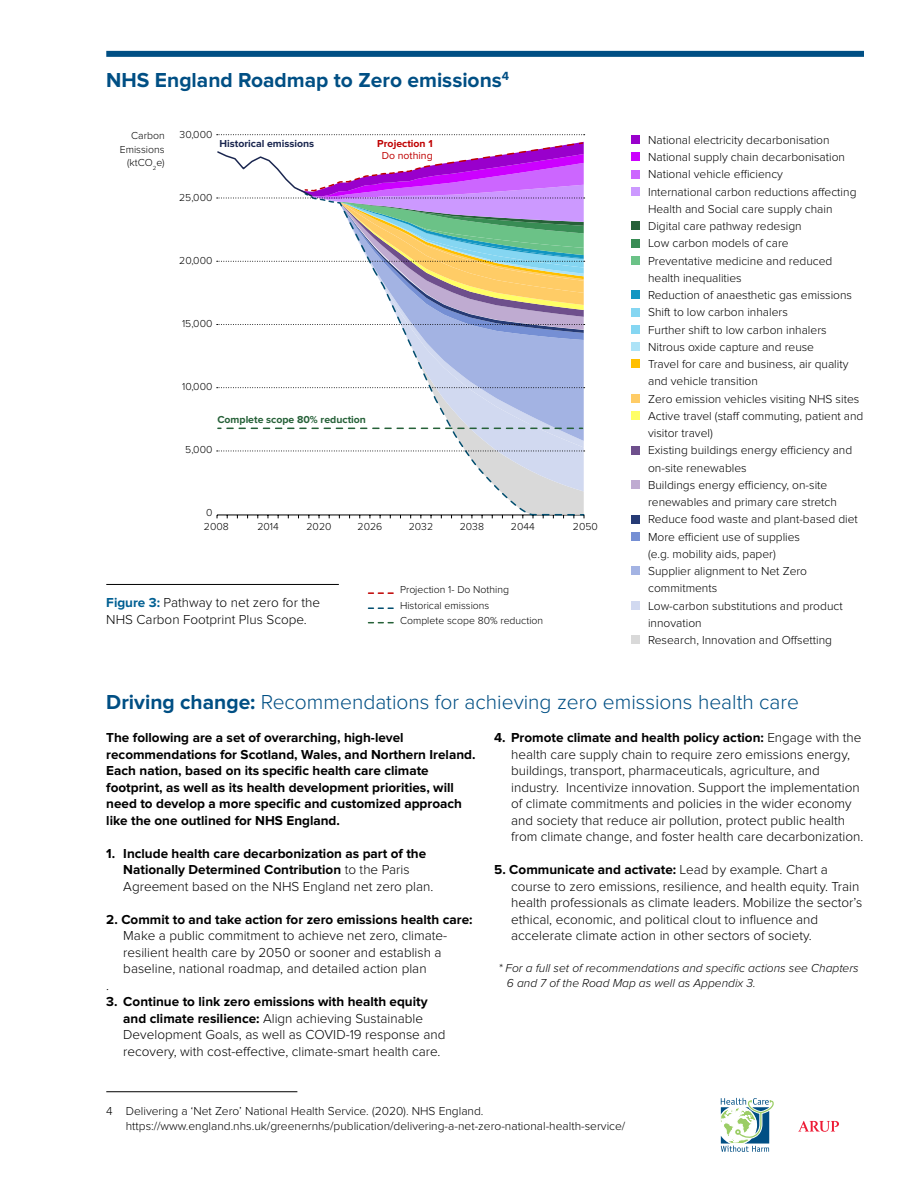
<style>
.page{position:relative;width:918px;height:1188px;background:#fff}
.page>*{position:absolute;margin:0;border:0;box-sizing:border-box;transform-origin:0 0}
.t1{font:300 21px "Proxima Nova";color:#004f84}
.t2{font:700 21px "Proxima Nova";color:#004f84}
.t3{font:300 13.5px/16.5px "Proxima Nova";color:#000}
.t4{font:700 13.5px/16.5px "Proxima Nova";color:#000}
.t5{font:300 12px/17.2px "Proxima Nova";color:#000}
.t6{font:italic 300 12px/15.6px "Proxima Nova";color:#000}
.t7{font:300 10.5px/13.5px "Proxima Nova";color:#000}
.t8{font:700 10.5px "Proxima Nova";color:#266138}
.t9{font:700 10.5px "Proxima Nova";color:#1a264f}
.t10{font:700 10.5px "Proxima Nova";color:#bf0000}
.t11{font:10.5px "Proxima Nova";color:#bf0000}
.s1{font-weight:700;color:#005f92}
.s2{font-weight:700}
.s3{font-weight:300}
</style>
<div class="page">
<svg style="left:798px;top:1121px;width:41px;height:11px"></svg>
<hr style="left:106px;top:1091px;width:191px;height:1px;background:#000">
<div style="left:106px;top:51px;width:758px;height:6px;background:#004f84"></div>
<svg style="left:721px;top:1098px;width:53px;height:54px"></svg>
<div style="left:631px;top:136px;width:8px;height:8px;background:#90c"></div>
<div style="left:631px;top:153px;width:8px;height:8px;background:#c0f"></div>
<div style="left:631px;top:170px;width:8px;height:8px;background:#c6f"></div>
<div style="left:631px;top:187px;width:8px;height:9px;background:#c9f"></div>
<div style="left:631px;top:222px;width:8px;height:8px;background:#266138"></div>
<div style="left:631px;top:239px;width:8px;height:8px;background:#388c54"></div>
<div style="left:631px;top:256px;width:8px;height:9px;background:#6bc287"></div>
<div style="left:631px;top:291px;width:8px;height:8px;background:#1296c2"></div>
<div style="left:631px;top:308px;width:8px;height:8px;background:#85d6f2"></div>
<div style="left:631px;top:325px;width:8px;height:9px;background:#85d6f2"></div>
<div style="left:631px;top:343px;width:8px;height:8px;background:#ade3f7"></div>
<div style="left:631px;top:360px;width:8px;height:8px;background:#ffbf00"></div>
<div style="left:631px;top:394px;width:8px;height:9px;background:#fc6"></div>
<div style="left:631px;top:412px;width:8px;height:8px;background:#ff6"></div>
<div style="left:631px;top:446px;width:8px;height:8px;background:#6e4f8c"></div>
<div style="left:631px;top:481px;width:8px;height:8px;background:#bfabd1"></div>
<div style="left:631px;top:515px;width:8px;height:8px;background:#263b75"></div>
<div style="left:631px;top:532px;width:8px;height:9px;background:#758fd4"></div>
<div style="left:631px;top:567px;width:8px;height:8px;background:#a3b3e3"></div>
<div style="left:631px;top:601px;width:8px;height:9px;background:#d1d9f0"></div>
<div style="left:631px;top:636px;width:8px;height:8px;background:#d9d9d9"></div>
<hr style="left:106px;top:584px;width:233px;height:1px;background:#000">
<svg style="left:369px;top:622px;width:24px;height:1px"></svg>
<svg style="left:369px;top:607px;width:24px;height:2px"></svg>
<svg style="left:369px;top:592px;width:24px;height:2px"></svg>
<hr style="left:217px;top:515px;width:367px;height:1px;background:#000">
<svg style="left:512px;top:516px;width:22px;height:2px"></svg>
<svg style="left:542px;top:516px;width:43px;height:2px"></svg>
<svg style="left:303px;top:268px;width:282px;height:248px"></svg>
<svg style="left:227px;top:406px;width:356px;height:25px"></svg>
<svg style="left:217px;top:440px;width:368px;height:20px"></svg>
<svg style="left:217px;top:293px;width:368px;height:103px"></svg>
<svg style="left:216px;top:141px;width:369px;height:127px"></svg>
<svg style="left:217px;top:134px;width:368px;height:1px"></svg>
<h1 class="t2" style="left:106px;top:71px;width:404px">NHS England Roadmap to Zero emissions<sup>4</sup></h1>
<p class="t7" style="left:120px;top:129px;width:46px;text-align:right">Carbon<br>Emissions (ktCO<sub>2</sub>e)</p>
<p class="t7" style="left:180px;top:127px;width:34px">30,000</p>
<p class="t9" style="left:219px;top:139px;width:96px">Historical emissions</p>
<p class="t7" style="left:179px;top:191px;width:35px">25,000</p>
<p class="t7" style="left:179px;top:254px;width:35px">20,000</p>
<p class="t7" style="left:182px;top:317px;width:32px">15,000</p>
<p class="t10" style="left:377px;top:139px;width:57px">Projection 1</p>
<p class="t11" style="left:382px;top:151px;width:52px">Do nothing</p>
<p class="t7" style="left:182px;top:380px;width:32px">10,000</p>
<p class="t8" style="left:217px;top:415px;width:150px">Complete scope 80% reduction</p>
<p class="t7" style="left:185px;top:443px;width:29px">5,000</p>
<p class="t7" style="left:204px;top:506px;width:26px">0<br>2008</p>
<p class="t7" style="left:257px;top:520px;width:23px">2014</p>
<p class="t7" style="left:307px;top:520px;width:26px">2020</p>
<p class="t7" style="left:358px;top:520px;width:26px">2026</p>
<p class="t7" style="left:409px;top:520px;width:26px">2032</p>
<p class="t7" style="left:460px;top:520px;width:26px">2038</p>
<p class="t7" style="left:511px;top:520px;width:25px">2044</p>
<p class="t7" style="left:573px;top:520px;width:26px">2050</p>
<p class="t3" style="left:106px;top:595px;width:215px"><span class="s1">Figure 3:</span> Pathway to net zero for the<br>NHS Carbon Footprint Plus Scope.</p>
<p class="t7" style="left:400px;top:582px;width:145px;line-height:15.6px">Projection 1- Do Nothing<br>Historical emissions<br>Complete scope 80% reduction</p>
<p class="t5" style="left:648px;top:131px;width:217px">National electricity decarbonisation<br>National supply chain decarbonisation<br>National vehicle efficiency<br>International carbon reductions affecting<br>Health and Social care supply chain<br>Digital care pathway redesign<br>Low carbon models of care<br>Preventative medicine and reduced health inequalities<br>Reduction of anaesthetic gas emissions<br>Shift to low carbon inhalers<br>Further shift to low carbon inhalers<br>Nitrous oxide capture and reuse<br>Travel for care and business, air quality and vehicle transition<br>Zero emission vehicles visiting NHS sites<br>Active travel (staff commuting, patient and visitor travel)<br>Existing buildings energy efficiency and on-site renewables<br>Buildings energy efficiency, on-site renewables and primary care stretch<br>Reduce food waste and plant-based diet<br>More efficient use of supplies<br>(e.g. mobility aids, paper)<br>Supplier alignment to Net Zero commitments<br>Low-carbon substitutions and product innovation<br>Research, Innovation and Offsetting</p>
<h1 class="t1" style="left:106px;top:690px;width:694px"><span class="s2">Driving change:</span> Recommendations for achieving zero emissions health care</h1>
<p class="t4" style="left:106px;top:730px;width:371px">The following are a set of overarching, high-level recommendations for Scotland, Wales, and Northern Ireland.<br>Each nation, based on its specific health care climate footprint, as well as its health development priorities, will need to develop a more specific and customized approach like the one outlined for NHS England.</p>
<p class="t4" style="left:123px;top:846px;width:312px;text-indent:-17px">1. Include health care decarbonization as part of the<br>Nationally Determined Contribution <span class="s3">to the Paris<br>Agreement based on the NHS England net zero plan.</span></p>
<p class="t4" style="left:106px;top:912px;width:368px">2. Commit to and take action for zero emissions health care:</p>
<p class="t3" style="left:123px;top:928px;width:325px">Make a public commitment to achieve net zero, climate&shy;resilient health care by 2050 or sooner and establish a baseline, national roadmap, and detailed action plan</p>
<p class="t3" style="left:106px;top:977px;width:4px">.</p>
<p class="t3" style="left:123px;top:994px;width:324px;text-indent:-17px"><span class="s2">3. Continue to link zero emissions with health equity and climate resilience:</span> Align achieving Sustainable Development Goals, as well as COVID-19 response and recovery, with cost-effective, climate-smart health care.</p>
<p class="t3" style="left:511px;top:730px;width:354px;text-indent:-17px"><span class="s2">4. Promote climate and health policy action:</span> Engage with the health care supply chain to require zero emissions energy, buildings, transport, pharmaceuticals, agriculture, and industry. Incentivize innovation. Support the implementation of climate commitments and policies in the wider economy and society that reduce air pollution, protect public health from climate change, and foster health care decarbonization.</p>
<p class="t3" style="left:511px;top:862px;width:353px;text-indent:-17px"><span class="s2">5. Communicate and activate:</span> Lead by example. Chart a course to zero emissions, resilience, and health equity. Train health professionals as climate leaders. Mobilize the sector’s ethical, economic, and political clout to influence and accelerate climate action in other sectors of society.</p>
<p class="t6" style="left:507px;top:960px;width:353px;text-indent:-9px">* For a full set of recommendations and specific actions see Chapters<br>6 and 7 of the Road Map as well as Appendix 3.</p>
<p class="t5" style="left:126px;top:1103px;width:501px;line-height:15px;text-indent:-20px">4 Delivering a ‘Net Zero’ National Health Service. (2020). NHS England. https://www.england.nhs.uk/greenernhs/publication/delivering-a-net-zero-national-health-service/</p>
</div>
